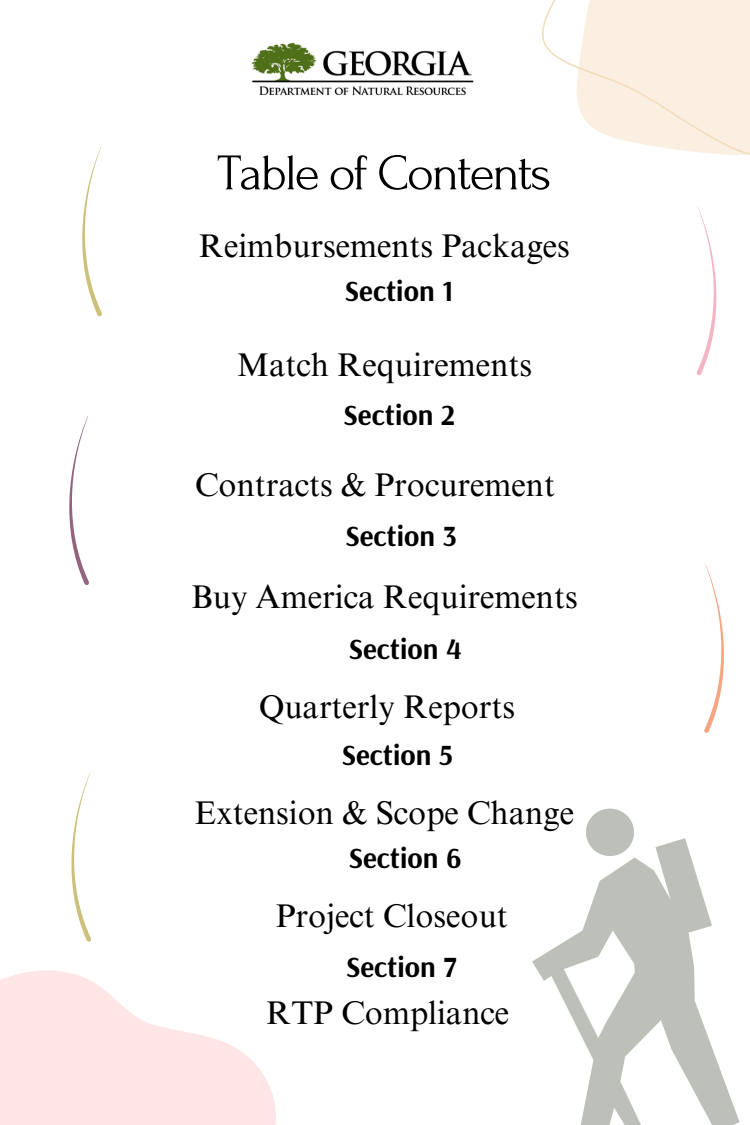
<style>
.page{position:relative;width:750px;height:1125px;background:#fff}
.page>*{position:absolute;margin:0;border:0;box-sizing:border-box;transform-origin:0 0}
.t1{font:51.3px "Forum";letter-spacing:-.04em;color:#000}
.t2{font:32.8px "Times NRMT Pro";color:#000}
.t3{font:700 29.2px "Arsenal";color:#000}
</style>
<div class="page">
<svg style="left:0;top:970px;width:276px;height:155px;fill:#ffe6e6"></svg>
<svg style="left:542px;top:0;width:208px;height:155px;fill:#faefe0"></svg>
<svg style="left:697px;top:206px;width:19px;height:169px"></svg>
<svg style="left:704px;top:564px;width:20px;height:169px"></svg>
<svg style="left:70px;top:416px;width:19px;height:169px"></svg>
<svg style="left:82px;top:147px;width:20px;height:169px"></svg>
<img style="left:251px;top:42px;width:223px;height:54px">
<svg style="left:586px;top:809px;width:48px;height:29px"></svg>
<svg style="left:532px;top:838px;width:208px;height:287px"></svg>
<svg style="left:72px;top:772px;width:19px;height:170px"></svg>
<h3 class="t1" style="left:217px;top:145px;width:336px">Table of Contents</h3>
<p class="t2" style="left:199px;top:234px;width:373px">Reimbursements Packages</p>
<p class="t3" style="left:345px;top:272px;width:110px">Section 1</p>
<h2 class="t2" style="left:237px;top:352px;width:297px">Match Requirements</h2>
<p class="t3" style="left:344px;top:396px;width:113px">Section 2</p>
<p class="t2" style="left:195px;top:472px;width:361px">Contracts &amp; Procurement</p>
<h1 class="t3" style="left:345px;top:517px;width:113px">Section 3</h1>
<h3 class="t2" style="left:191px;top:585px;width:388px">Buy America Requirements</h3>
<h2 class="t3" style="left:349px;top:630px;width:114px">Section 4</h2>
<h3 class="t2" style="left:259px;top:695px;width:257px">Quarterly Reports</h3>
<h2 class="t3" style="left:342px;top:735px;width:113px">Section 5</h2>
<h3 class="t2" style="left:195px;top:800px;width:381px">Extension &amp; Scope Change</h3>
<h2 class="t3" style="left:349px;top:838px;width:114px">Section 6</h2>
<p class="t2" style="left:276px;top:903px;width:234px">Project Closeout</p>
<h2 class="t3" style="left:346px;top:948px;width:112px">Section 7</h2>
<p class="t2" style="left:266px;top:1000px;width:245px">RTP Compliance</p>
</div>
